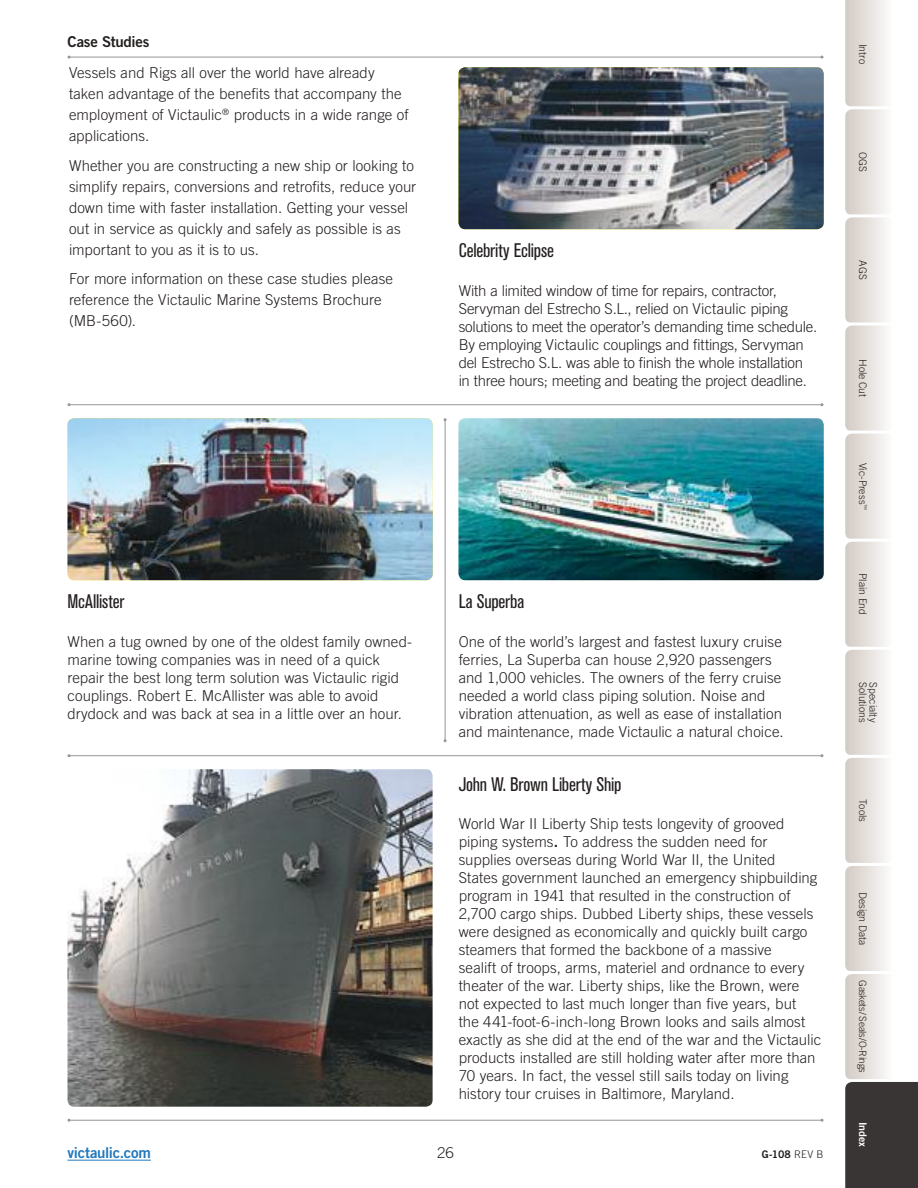
<style>
.page{position:relative;width:918px;height:1188px;background:#fff}
.page>*{position:absolute;margin:0;border:0;box-sizing:border-box;transform-origin:0 0}
.t1{font:condensed 19.5px "Akzidenz Grotesk BE";letter-spacing:-.01em;color:#241f1f}
.t2{font:300 15px/18px "Trade Gothic LT Std";letter-spacing:.005em;color:#241f1f}
.t3{font:300 15px/18px "Trade Gothic LT Std";letter-spacing:-.015em;color:#241f1f}
.t4{font:15px "Trade Gothic LT Std Bd 2";letter-spacing:-.02em;color:#2278bd}
.t5{font:15px "Trade Gothic LT Std Bd 2";letter-spacing:-.02em;color:#241f1f}
.t6{font:300 10.5px "Trade Gothic LT Std";color:#241f1f}
.t7{font:10.5px "Trade Gothic LT Std Bd 2";color:#241f1f}
.t8{font:10.5px "Trade Gothic LT Std Bd 2";letter-spacing:-.005em;color:#fff}
.t9{font:300 10.2px "Trade Gothic LT Std";letter-spacing:-.045em;color:#241f1f}
.s1{font-family:"Trade Gothic LT Std Bd 2";font-weight:400}
.s2{font-family:"Trade Gothic LT Std";font-weight:300}
</style>
<div class="page">
<hr style="left:68px;top:1160px;width:83px;height:1px;background:#2278bd">
<hr style="left:69px;top:57px;width:753px;height:1px;background:#969698">
<hr style="left:69px;top:1120px;width:753px;height:1px;background:#969698">
<svg style="left:845px;top:0;width:73px;height:1188px"></svg>
<img style="left:68px;top:418px;width:365px;height:162px">
<img style="left:458px;top:418px;width:366px;height:162px">
<img style="left:458px;top:67px;width:366px;height:162px">
<hr style="left:69px;top:404px;width:753px;height:1px;background:#969698">
<hr style="left:69px;top:755px;width:753px;height:1px;background:#969698">
<img style="left:68px;top:769px;width:365px;height:338px">
<hr style="left:445px;top:420px;width:1px;height:321px;background:#969698">
<p class="t5" style="left:68px;top:32px;width:84px">Case Studies</p>
<p class="t2" style="left:69px;top:62px;width:341px;line-height:21px">Vessels and Rigs all over the world have already taken advantage of the benefits that accompany the employment of Victaulic<sup>®</sup> products in a wide range of applications.</p>
<p class="t2" style="left:69px;top:155px;width:349px;line-height:21px">Whether you are constructing a new ship or looking to simplify repairs, conversions and retrofits, reduce your down time with faster installation. Getting your vessel out in service as quickly and safely as possible is as important to you as it is to us.</p>
<p class="t2" style="left:69px;top:268px;width:326px;line-height:21px">For more information on these case studies please reference the Victaulic Marine Systems Brochure (MB-560).</p>
<h1 class="t1" style="left:459px;top:240px;width:97px">Celebrity Eclipse</h1>
<p class="t3" style="left:459px;top:281px;width:360px">With a limited window of time for repairs, contractor, Servyman del Estrecho S.L., relied on Victaulic piping solutions to meet the operator’s demanding time schedule.<br>By employing Victaulic couplings and fittings, Servyman del Estrecho S.L. was able to finish the whole installation in three hours; meeting and beating the project deadline.</p>
<h1 class="t1" style="left:68px;top:591px;width:58px">McAllister</h1>
<p class="t2" style="left:68px;top:632px;width:346px">When a tug owned by one of the oldest family owned&shy;marine towing companies was in need of a quick repair the best long term solution was Victaulic rigid couplings. Robert E. McAllister was able to avoid drydock and was back at sea in a little over an hour.</p>
<h1 class="t1" style="left:459px;top:591px;width:67px">La Superba</h1>
<p class="t2" style="left:459px;top:632px;width:326px">One of the world’s largest and fastest luxury cruise ferries, La Superba can house 2,920 passengers and 1,000 vehicles. The owners of the ferry cruise needed a world class piping solution. Noise and vibration attenuation, as well as ease of installation and maintenance, made Victaulic a natural choice.</p>
<h1 class="t1" style="left:459px;top:773px;width:164px">John W. Brown Liberty Ship</h1>
<p class="t2" style="left:459px;top:814px;width:364px">World War II Liberty Ship tests longevity of grooved piping systems<span class="s1">.</span> To address the sudden need for supplies overseas during World War II, the United<br>States government launched an emergency shipbuilding program in 1941 that resulted in the construction of 2,700 cargo ships. Dubbed Liberty ships, these vessels were designed as economically and quickly built cargo steamers that formed the backbone of a massive<br>sealift of troops, arms, materiel and ordnance to every theater of the war. Liberty ships, like the Brown, were not expected to last much longer than five years, but<br>the 441-foot-6-inch-long Brown looks and sails almost exactly as she did at the end of the war and the Victaulic products installed are still holding water after more than 70 years. In fact, the vessel still sails today on living history tour cruises in Baltimore, Maryland.</p>
<p class="t4" style="left:68px;top:1143px;width:85px">victaulic.com</p>
<p class="t2" style="left:437px;top:1143px;width:18px">26</p>
<p class="t7" style="left:762px;top:1148px;width:63px">G-108 <span class="s2">REV B</span></p>
<p class="t6" style="left:869px;top:44px;width:22px;rotate:90deg">Intro</p>
<p class="t6" style="left:869px;top:152px;width:22px;rotate:90deg">OGS</p>
<p class="t6" style="left:869px;top:260px;width:21px;rotate:90deg">AGS</p>
<p class="t6" style="left:869px;top:359px;width:40px;rotate:90deg">Hole Cut</p>
<p class="t6" style="left:869px;top:463px;width:49px;rotate:90deg">Vic-Press<sup>™</sup></p>
<p class="t6" style="left:869px;top:573px;width:43px;rotate:90deg">Plain End</p>
<p class="t6" style="left:869px;top:682px;width:42px;rotate:90deg">Solutions</p>
<p class="t6" style="left:880px;top:682px;width:41px;rotate:90deg">Specialty</p>
<p class="t6" style="left:869px;top:799px;width:24px;rotate:90deg">Tools</p>
<p class="t6" style="left:869px;top:892px;width:55px;rotate:90deg">Design Data</p>
<p class="t9" style="left:869px;top:980px;width:94px;rotate:90deg">Gaskets/ Seals/O-Rings</p>
<p class="t8" style="left:869px;top:1122px;width:26px;rotate:90deg">Index</p>
</div>
